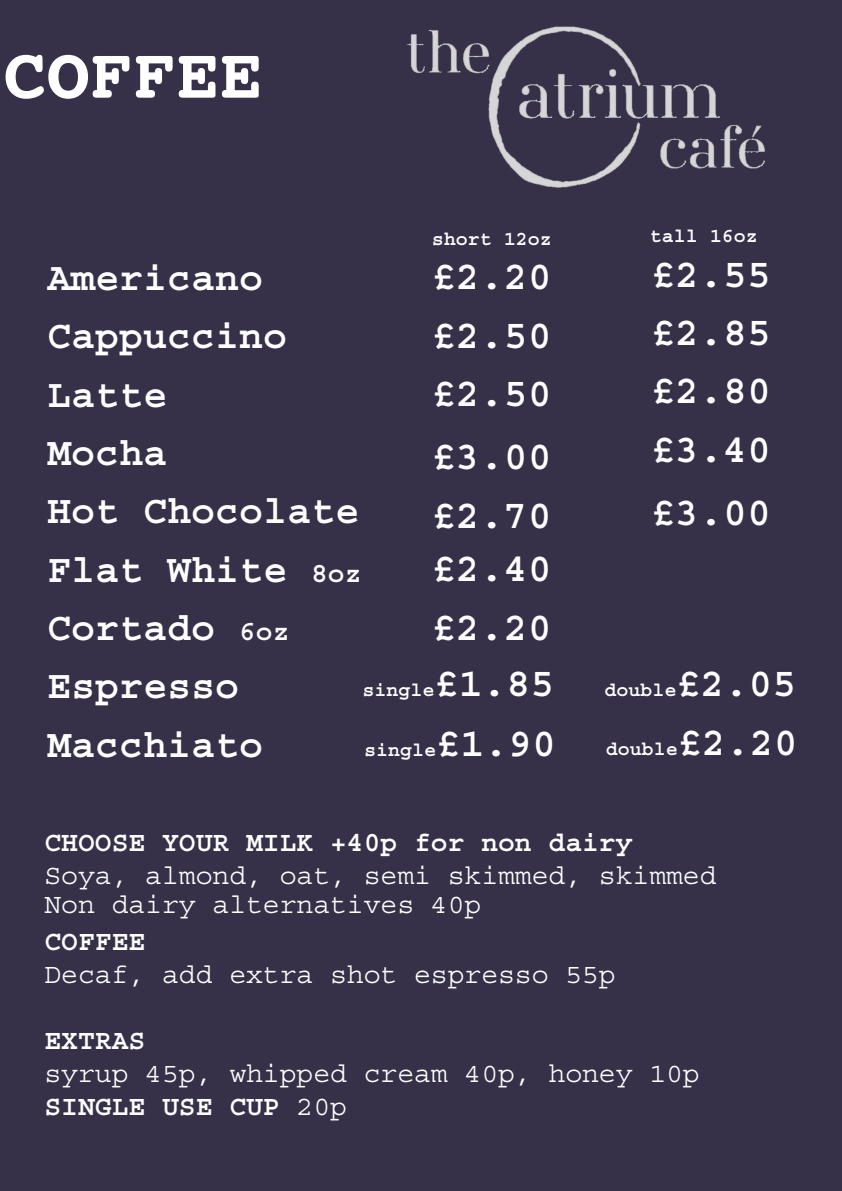
<style>
.page{position:relative;width:842px;height:1191px;background:#363148}
.page>*{position:absolute;margin:0;border:0;box-sizing:border-box;transform-origin:0 0}
.t1{font:700 72px "Courier";color:#fff}
.t2{font:700 40px/58.3px "Courier Std";color:#fff}
.t3{font:28px/29.6px "Courier Std";color:#fff}
.t4{font:700 28px "Courier Std";color:#fff}
.t5{font:700 20px "Courier Std";color:#fff}
.s1{font-size:28px}
.s2{font-size:40px}
.s3{font-weight:700}
</style>
<div class="page">
<img style="left:406px;top:26px;width:359px;height:162px">
<h1 class="t1" style="left:3px;top:17px;width:261px">COFFEE</h1>
<p class="t5" style="left:650px;top:225px;width:109px">tall 16oz</p>
<p class="t2" style="left:651px;top:245px;width:122px;text-align:justify">£2.55 £2.85 £2.80 £3.40</p>
<p class="t2" style="left:651px;top:484px;width:121px">£3.00</p>
<p class="t5" style="left:432px;top:228px;width:121px">short 12oz</p>
<p class="t2" style="left:432px;top:248px;width:122px;text-align:justify">£2.20 £2.50 £2.50</p>
<p class="t2" style="left:432px;top:428px;width:122px">£3.00 £2.70</p>
<p class="t2" style="left:432px;top:540px;width:122px">£2.40 £2.20</p>
<p class="t2" style="left:47px;top:248px;width:316px">Americano<br>Cappuccino<br>Latte<br>Mocha<br>Hot Chocolate<br>Flat White <span class="s1">8oz<br></span>Cortado <span class="s1">6oz<br></span>Espresso<br>Macchiato</p>
<p class="t5" style="left:362px;top:679px;width:193px">single<span class="s2">£1.85</span></p>
<p class="t5" style="left:604px;top:679px;width:194px">double<span class="s2">£2.05</span></p>
<p class="t5" style="left:364px;top:738px;width:435px">single<span class="s2">£1.90</span> double<span class="s2">£2.20</span></p>
<p class="t4" style="left:45px;top:826px;width:589px">CHOOSE YOUR MILK +40p for non dairy</p>
<p class="t3" style="left:45px;top:860px;width:673px">Soya, almond, oat, semi skimmed, skimmed<br>Non dairy alternatives 40p</p>
<p class="t4" style="left:45px;top:925px;width:102px">COFFEE</p>
<p class="t3" style="left:45px;top:959px;width:573px">Decaf, add extra shot espresso 55p</p>
<p class="t4" style="left:45px;top:1024px;width:102px">EXTRAS</p>
<p class="t3" style="left:45px;top:1056px;width:657px;line-height:33px">syrup 45p, whipped cream 40p, honey 10p<br><span class="s3">SINGLE USE CUP</span> 20p</p>
</div>
